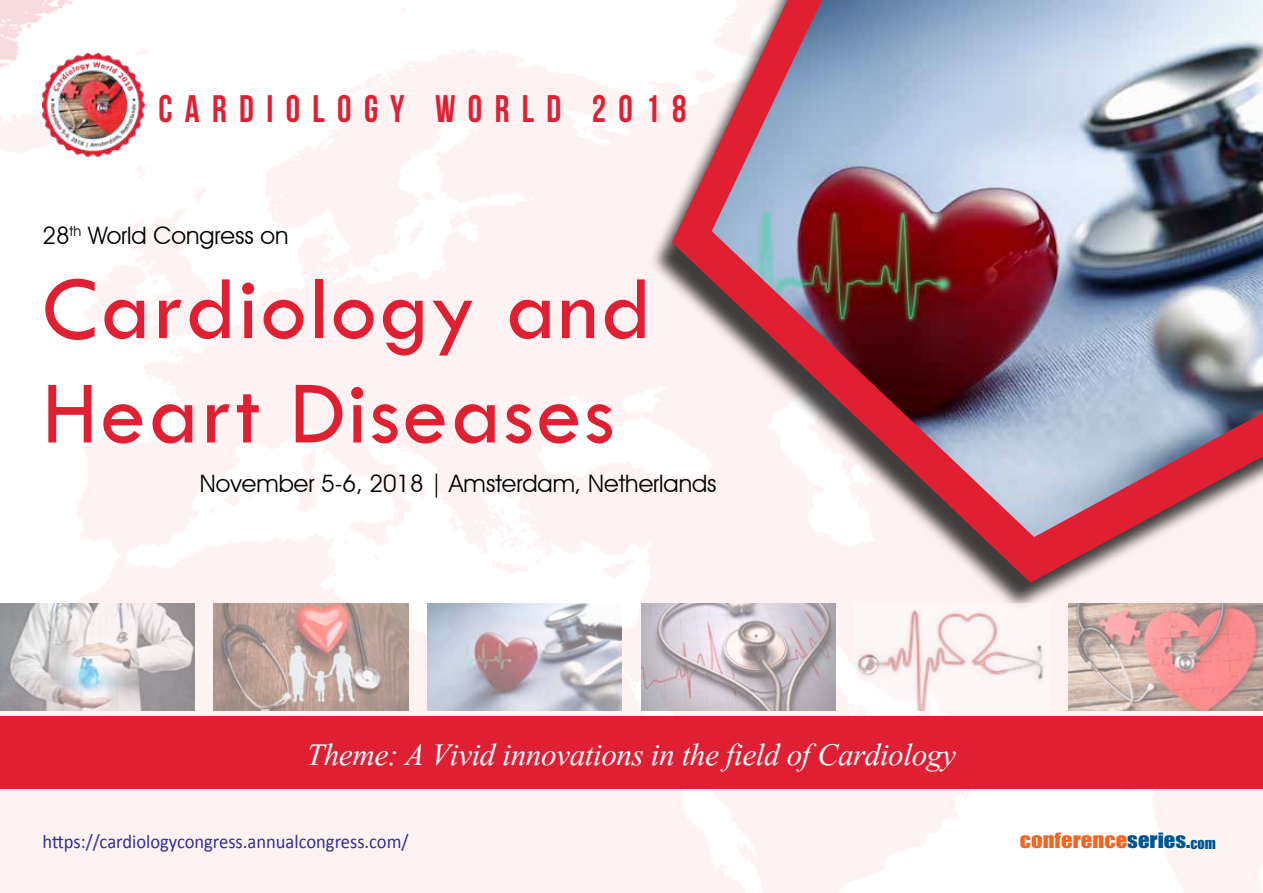
<style>
.page{position:relative;width:1263px;height:893px;background:#fff}
.page>*{position:absolute;margin:0;border:0;box-sizing:border-box;transform-origin:0 0}
.t1{font:92.55px/104.4px "Tw Cen";letter-spacing:.02em;color:#e11f33}
.t2{font:italic 38.7px "Aparajita";letter-spacing:-.01em;color:#fff}
.t3{font:38.4px "Bebas Neue";letter-spacing:.34em;color:#e11f33;scale:.95 1}
.t4{font:24px "Avant Garde IT Cby BT";color:#000}
.t5{font:19.5px "Calibri";color:#2e3092;scale:.95 1}
.t6{font:19.5px "Impact";color:#f26522;scale:1.16 1}
.s1{color:#00558f}
.s2{font-size:13.95px;color:#00558f}
</style>
<div class="page">
<img style="left:0;top:0;width:1263px;height:893px">
<div style="left:0;top:716px;width:1263px;height:73px;background:#e11f33"></div>
<div style="left:649px;top:0;width:614px;height:613px;background:#000;opacity:.75"></div>
<svg style="left:672px;top:0;width:591px;height:583px;fill:#fff2f3"></svg>
<img style="left:712px;top:0;width:551px;height:537px">
<img style="left:43px;top:53px;width:102px;height:107px">
<img style="left:0;top:604px;width:194px;height:106px">
<img style="left:214px;top:604px;width:194px;height:106px">
<img style="left:427px;top:604px;width:195px;height:106px">
<img style="left:641px;top:604px;width:194px;height:106px">
<img style="left:855px;top:604px;width:194px;height:106px">
<img style="left:1068px;top:604px;width:195px;height:106px">
<div style="left:1019px;top:831px;width:198px;height:19px;background:#fff"></div>
<h3 class="t3" style="left:158px;top:88px;width:558px">CARDIOLOGY WORLD 2018</h3>
<p class="t4" style="left:43px;top:220px;width:247px">28<sup>th</sup> World Congress on</p>
<h1 class="t1" style="left:42px;top:256px;width:611px">Cardiology and<br>Heart Diseases</h1>
<p class="t4" style="left:200px;top:469px;width:518px">November 5-6, 2018 | Amsterdam, Netherlands</p>
<h2 class="t2" style="left:307px;top:736px;width:650px">Theme: A Vivid innovations in the field of Cardiology</h2>
<p class="t5" style="left:43px;top:829px;width:387px">https://cardiologycongress.annualcongress.com/</p>
<p class="t6" style="left:1020px;top:825px;width:170px">CONFERENCE<span class="s1">SERIES.</span><span class="s2">COM</span></p>
</div>
